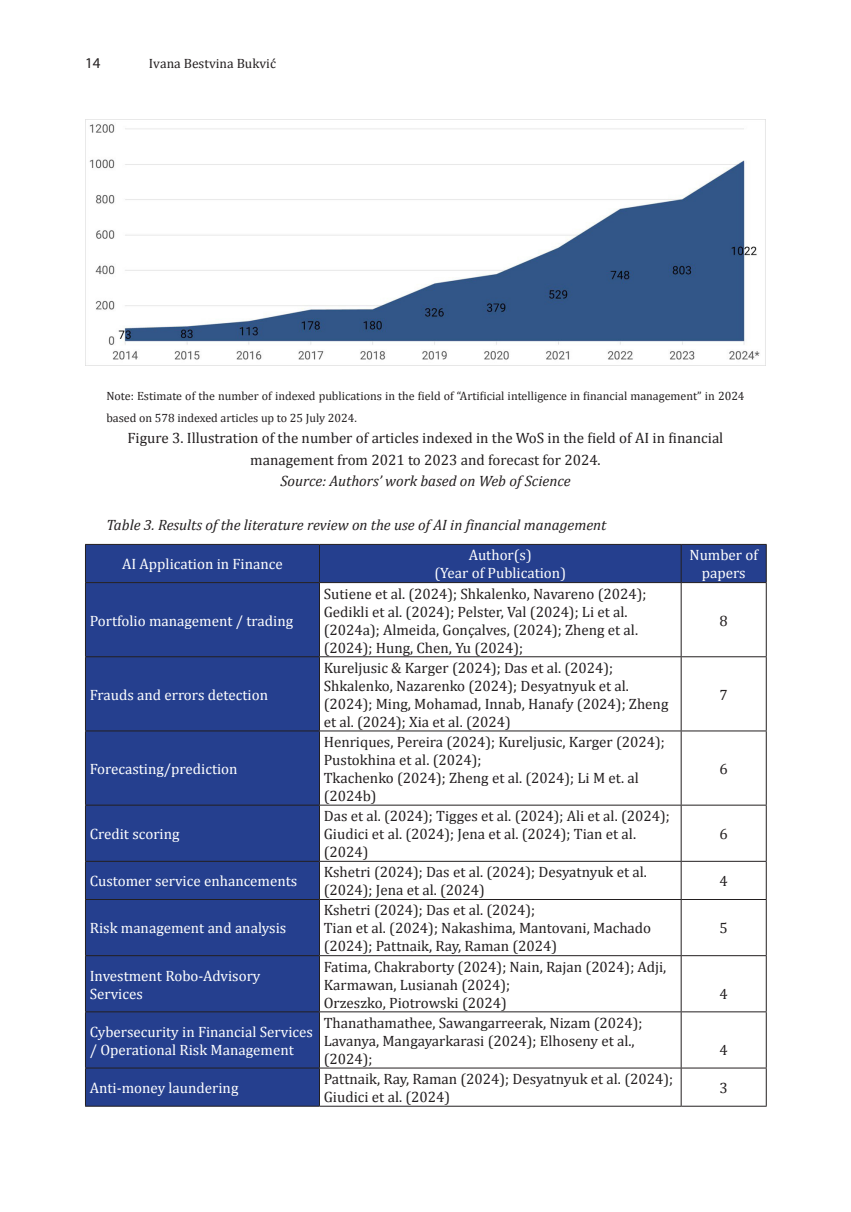
<style>
.page{position:relative;width:851px;height:1212px;background:#fff}
.page>*{position:absolute;margin:0;border:0;box-sizing:border-box;transform-origin:0 0}
.Cambria_tabela{font:15px/18px "Cambria";color:#231f20}
.Cambria_tabela-2{font:15px/18px "Cambria";color:#fff;text-align:center}
.Cambria_potpis_slika{font:15px/21.6px "Cambria";color:#231f20;text-align:center}
.Tabela{font:italic 15px "Cambria";color:#231f20}
.Potpis{font:italic 15px "Cambria";color:#231f20}
.t1{font:15px "Myriad Pro";color:#231f20}
.t2{font:13.5px "Cambria";color:#231f20}
.Cambria_text{font:12px/21.6px "Cambria";color:#231f20}
</style>
<div class="page">
<div style="left:86px;top:545px;width:679px;height:37px;background:#253f8e"></div>
<div style="left:86px;top:583px;width:233px;height:523px;background:#253f8e"></div>
<hr style="left:85px;top:583px;width:1px;height:73px;background:#231f20">
<hr style="left:319px;top:583px;width:1px;height:73px;background:#231f20">
<hr style="left:680px;top:583px;width:1px;height:73px;background:#231f20">
<hr style="left:765px;top:583px;width:1px;height:73px;background:#231f20">
<hr style="left:85px;top:656px;width:234px;height:1px;background:#231f20">
<hr style="left:85px;top:657px;width:1px;height:73px;background:#231f20">
<hr style="left:319px;top:656px;width:362px;height:1px;background:#231f20">
<hr style="left:319px;top:657px;width:1px;height:73px;background:#231f20">
<hr style="left:681px;top:656px;width:85px;height:1px;background:#231f20">
<hr style="left:680px;top:657px;width:1px;height:73px;background:#231f20">
<hr style="left:765px;top:657px;width:1px;height:73px;background:#231f20">
<hr style="left:85px;top:730px;width:234px;height:1px;background:#231f20">
<hr style="left:85px;top:731px;width:1px;height:74px;background:#231f20">
<hr style="left:319px;top:730px;width:362px;height:1px;background:#231f20">
<hr style="left:319px;top:731px;width:1px;height:74px;background:#231f20">
<hr style="left:681px;top:730px;width:85px;height:1px;background:#231f20">
<hr style="left:680px;top:731px;width:1px;height:74px;background:#231f20">
<hr style="left:765px;top:731px;width:1px;height:74px;background:#231f20">
<hr style="left:85px;top:805px;width:234px;height:1px;background:#231f20">
<hr style="left:85px;top:805px;width:1px;height:56px;background:#231f20">
<hr style="left:319px;top:805px;width:362px;height:1px;background:#231f20">
<hr style="left:319px;top:805px;width:1px;height:56px;background:#231f20">
<hr style="left:681px;top:805px;width:85px;height:1px;background:#231f20">
<hr style="left:680px;top:805px;width:1px;height:56px;background:#231f20">
<hr style="left:765px;top:805px;width:1px;height:56px;background:#231f20">
<hr style="left:85px;top:861px;width:234px;height:1px;background:#231f20">
<hr style="left:85px;top:862px;width:1px;height:37px;background:#231f20">
<hr style="left:319px;top:861px;width:362px;height:1px;background:#231f20">
<hr style="left:319px;top:862px;width:1px;height:37px;background:#231f20">
<hr style="left:681px;top:861px;width:85px;height:1px;background:#231f20">
<hr style="left:680px;top:862px;width:1px;height:37px;background:#231f20">
<hr style="left:765px;top:862px;width:1px;height:37px;background:#231f20">
<hr style="left:85px;top:899px;width:234px;height:1px;background:#231f20">
<hr style="left:85px;top:900px;width:1px;height:55px;background:#231f20">
<hr style="left:319px;top:899px;width:362px;height:1px;background:#231f20">
<hr style="left:319px;top:900px;width:1px;height:55px;background:#231f20">
<hr style="left:681px;top:899px;width:85px;height:1px;background:#231f20">
<hr style="left:680px;top:900px;width:1px;height:55px;background:#231f20">
<hr style="left:765px;top:900px;width:1px;height:55px;background:#231f20">
<hr style="left:85px;top:955px;width:234px;height:1px;background:#231f20">
<hr style="left:85px;top:956px;width:1px;height:55px;background:#231f20">
<hr style="left:319px;top:955px;width:362px;height:1px;background:#231f20">
<hr style="left:319px;top:956px;width:1px;height:55px;background:#231f20">
<hr style="left:681px;top:955px;width:85px;height:1px;background:#231f20">
<hr style="left:680px;top:956px;width:1px;height:55px;background:#231f20">
<hr style="left:765px;top:956px;width:1px;height:55px;background:#231f20">
<hr style="left:85px;top:1011px;width:234px;height:1px;background:#231f20">
<hr style="left:85px;top:1012px;width:1px;height:56px;background:#231f20">
<hr style="left:319px;top:1011px;width:362px;height:1px;background:#231f20">
<hr style="left:319px;top:1012px;width:1px;height:56px;background:#231f20">
<hr style="left:681px;top:1011px;width:85px;height:1px;background:#231f20">
<hr style="left:680px;top:1012px;width:1px;height:56px;background:#231f20">
<hr style="left:765px;top:1012px;width:1px;height:56px;background:#231f20">
<hr style="left:85px;top:1068px;width:234px;height:1px;background:#231f20">
<hr style="left:85px;top:1068px;width:1px;height:38px;background:#231f20">
<hr style="left:319px;top:1068px;width:362px;height:1px;background:#231f20">
<hr style="left:319px;top:1068px;width:1px;height:38px;background:#231f20">
<hr style="left:681px;top:1068px;width:85px;height:1px;background:#231f20">
<hr style="left:680px;top:1068px;width:1px;height:38px;background:#231f20">
<hr style="left:765px;top:1068px;width:1px;height:38px;background:#231f20">
<hr style="left:85px;top:544px;width:234px;height:1px;background:#231f20">
<hr style="left:85px;top:545px;width:1px;height:37px;background:#231f20">
<hr style="left:319px;top:544px;width:362px;height:1px;background:#231f20">
<hr style="left:319px;top:545px;width:1px;height:37px;background:#231f20">
<hr style="left:681px;top:544px;width:85px;height:1px;background:#231f20">
<hr style="left:680px;top:545px;width:1px;height:37px;background:#231f20">
<hr style="left:765px;top:545px;width:1px;height:37px;background:#231f20">
<hr style="left:85px;top:582px;width:234px;height:1px;background:#231f20">
<hr style="left:319px;top:582px;width:362px;height:1px;background:#231f20">
<hr style="left:681px;top:582px;width:85px;height:1px;background:#231f20">
<hr style="left:85px;top:1106px;width:234px;height:1px;background:#231f20">
<hr style="left:319px;top:1106px;width:362px;height:1px;background:#231f20">
<hr style="left:681px;top:1106px;width:85px;height:1px;background:#231f20">
<img style="left:85px;top:119px;width:680px;height:246px">
<p class="t1" style="left:85px;top:54px;width:17px">14</p>
<p class="t2" style="left:149px;top:55px;width:125px">Ivana Bestvina Bukvić</p>
<p class="Cambria_text" style="left:106px;top:385px;width:639px">Note: Estimate of the number of indexed publications in the field of “Artificial intelligence in financial management” in 2024 based on 578 indexed articles up to 25 July 2024.</p>
<p class="Cambria_potpis_slika" style="left:127px;top:427px;width:597px">Figure 3. Illustration of the number of articles indexed in the WoS in the field of AI in financial management from 2021 to 2023 and forecast for 2024.</p>
<p class="Potpis" style="left:280px;top:471px;width:292px">Source: Authors’ work based on Web of Science</p>
<p class="Tabela" style="left:106px;top:514px;width:501px">Table 3. Results of the literature review on the use of AI in financial management</p>
<p class="Cambria_tabela-2" style="left:122px;top:555px;width:162px">AI Application in Finance</p>
<p class="Cambria_tabela-2" style="left:469px;top:546px;width:64px">Author(s)</p>
<p class="Cambria_tabela-2" style="left:434px;top:564px;width:133px">(Year of Publication)</p>
<p class="Cambria_tabela-2" style="left:90px;top:611px;width:205px">Portfolio management / trading</p>
<p class="Cambria_tabela-2" style="left:90px;top:685px;width:180px">Frauds and errors detection</p>
<p class="Cambria_tabela-2" style="left:90px;top:760px;width:149px">Forecasting/prediction</p>
<p class="Cambria_tabela-2" style="left:90px;top:825px;width:91px">Credit scoring</p>
<p class="Cambria_tabela" style="left:324px;top:584px;width:324px">Sutiene et al. (2024); Shkalenko, Navareno (2024); Gedikli et al. (2024); Pelster, Val (2024); Li et al. (2024a); Almeida, Gonçalves, (2024); Zheng et al. (2024); Hung, Chen, Yu (2024);</p>
<p class="Cambria_tabela" style="left:324px;top:658px;width:346px">Kureljusic &amp; Karger (2024); Das et al. (2024); Shkalenko, Nazarenko (2024); Desyatnyuk et al. (2024); Ming, Mohamad, Innab, Hanafy (2024); Zheng et al. (2024); Xia et al. (2024)</p>
<p class="Cambria_tabela" style="left:324px;top:733px;width:342px">Henriques, Pereira (2024); Kureljusic, Karger (2024);<br>Pustokhina et al. (2024);</p>
<p class="Cambria_tabela" style="left:324px;top:769px;width:316px">Tkachenko (2024); Zheng et al. (2024); Li M et. al (2024b)</p>
<p class="Cambria_tabela" style="left:324px;top:807px;width:347px">Das et al. (2024); Tigges et al. (2024); Ali et al. (2024);<br>Giudici et al. (2024); Jena et al. (2024); Tian et al. (2024)</p>
<p class="Cambria_tabela-2" style="left:689px;top:546px;width:70px">Number of papers</p>
<p class="Cambria_tabela" style="left:719px;top:611px;width:10px">8</p>
<p class="Cambria_tabela" style="left:719px;top:685px;width:10px">7</p>
<p class="Cambria_tabela" style="left:719px;top:760px;width:10px">6</p>
<p class="Cambria_tabela" style="left:719px;top:825px;width:10px">6</p>
<p class="Cambria_tabela-2" style="left:90px;top:872px;width:209px">Customer service enhancements</p>
<p class="Cambria_tabela" style="left:324px;top:863px;width:324px">Kshetri (2024); Das et al. (2024); Desyatnyuk et al. (2024); Jena et al. (2024)</p>
<p class="Cambria_tabela" style="left:719px;top:872px;width:10px">4</p>
<p class="Cambria_tabela-2" style="left:90px;top:919px;width:198px">Risk management and analysis</p>
<p class="Cambria_tabela" style="left:324px;top:901px;width:213px">Kshetri (2024); Das et al. (2024);</p>
<p class="Cambria_tabela" style="left:324px;top:919px;width:329px">Tian et al. (2024); Nakashima, Mantovani, Machado (2024); Pattnaik, Ray, Raman (2024)</p>
<p class="Cambria_tabela" style="left:719px;top:919px;width:10px">5</p>
<p class="Cambria_tabela-2" style="left:90px;top:966px;width:172px">Investment Robo-Advisory</p>
<p class="Cambria_tabela-2" style="left:90px;top:984px;width:55px">Services</p>
<p class="Cambria_tabela" style="left:324px;top:957px;width:344px">Fatima, Chakraborty (2024); Nain, Rajan (2024); Adji,<br>Karmawan, Lusianah (2024);</p>
<p class="Cambria_tabela" style="left:324px;top:993px;width:184px">Orzeszko, Piotrowski (2024)</p>
<p class="Cambria_tabela-2" style="left:90px;top:1022px;width:225px;text-align:left">Cybersecurity in Financial Services / Operational Risk Management</p>
<p class="Cambria_tabela" style="left:324px;top:1013px;width:320px">Thanathamathee, Sawangarreerak, Nizam (2024);<br>Lavanya, Mangayarkarasi (2024); Elhoseny et al., (2024);</p>
<p class="Cambria_tabela" style="left:719px;top:984px;width:10px">4</p>
<p class="Cambria_tabela" style="left:719px;top:1040px;width:10px">4</p>
<p class="Cambria_tabela-2" style="left:90px;top:1079px;width:150px">Anti-money laundering</p>
<p class="Cambria_tabela" style="left:324px;top:1070px;width:351px">Pattnaik, Ray, Raman (2024); Desyatnyuk et al. (2024);<br>Giudici et al. (2024)</p>
<p class="Cambria_tabela" style="left:719px;top:1079px;width:10px">3</p>
</div>
